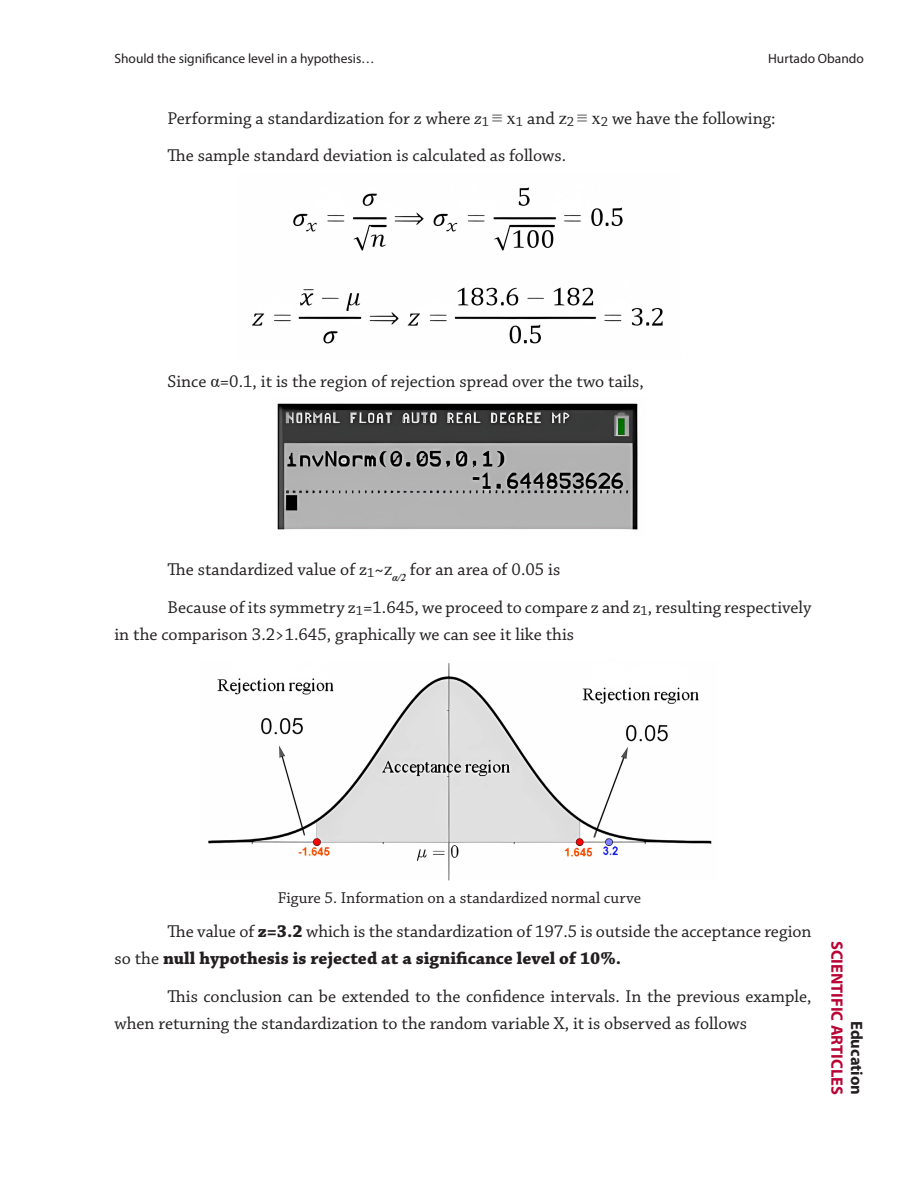
<style>
.page{position:relative;width:918px;height:1188px;background:#fff}
.page>*{position:absolute;margin:0;border:0;box-sizing:border-box;transform-origin:0 0}
.Parrafo{font:18px/27px "Chaparral Pro";color:#231f20}
.PieFgs{font:16.5px "Chaparral Pro";color:#231f20}
.t1{font:700 16.5px "Myriad Pro";color:#b90335}
.t2{font:700 16.5px "Myriad Pro";color:#231f20}
.t3{font:13.5px "Myriad Pro";color:#231f20}
.s1{font-style:italic}
.s2{font-family:"Times New Roman"}
.s3{font-weight:700}
</style>
<div class="page">
<img style="left:252px;top:187px;width:411px;height:157px">
<img style="left:277px;top:403px;width:361px;height:127px">
<img style="left:208px;top:663px;width:504px;height:218px">
<p class="t3" style="left:114px;top:50px;width:262px">Should the significance level in a hypothesis…</p>
<p class="t3" style="left:768px;top:50px;width:97px">Hurtado Obando</p>
<p class="Parrafo" style="left:168px;top:105px;width:609px">Performing a standardization for z where <span class="s1">z</span><sub>1</sub> <span class="s2">≡ x</span><sub>1</sub> and <span class="s2">z</span><sub>2</sub> <span class="s2">≡ x</span><sub>2</sub> we have the following:</p>
<p class="Parrafo" style="left:168px;top:143px;width:400px">The sample standard deviation is calculated as follows.</p>
<p class="Parrafo" style="left:168px;top:369px;width:478px">Since <span class="s2">α</span>=0.1, it is the region of rejection spread over the two tails,</p>
<p class="Parrafo" style="left:168px;top:557px;width:394px">The standardized value of z<sub>1</sub>~<span class="s2">z</span><sub>α/2</sub> for an area of 0.05 is</p>
<p class="Parrafo" style="left:114px;top:594px;width:699px;text-indent:53px">Because of its symmetry z<sub>1</sub>=1.645, we proceed to compare z and z<sub>1</sub>, resulting respectively in the comparison 3.2&gt;1.645, graphically we can see it like this</p>
<p class="PieFgs" style="left:278px;top:889px;width:365px">Figure 5. Information on a standardized normal curve</p>
<p class="Parrafo" style="left:114px;top:918px;width:699px;text-indent:53px">The value of <span class="s3">z=3.2</span> which is the standardization of 197.5 is outside the acceptance region so the <span class="s3">null hypothesis is rejected at a significance level of 10%.</span></p>
<p class="Parrafo" style="left:114px;top:983px;width:699px;text-indent:53px">This conclusion can be extended to the confidence intervals. In the previous example, when returning the standardization to the random variable X, it is observed as follows</p>
<p class="t1" style="left:848px;top:941px;width:156px;rotate:90deg">SCIENTIFIC ARTICLES</p>
<p class="t2" style="left:868px;top:1021px;width:76px;rotate:90deg">Education</p>
</div>
